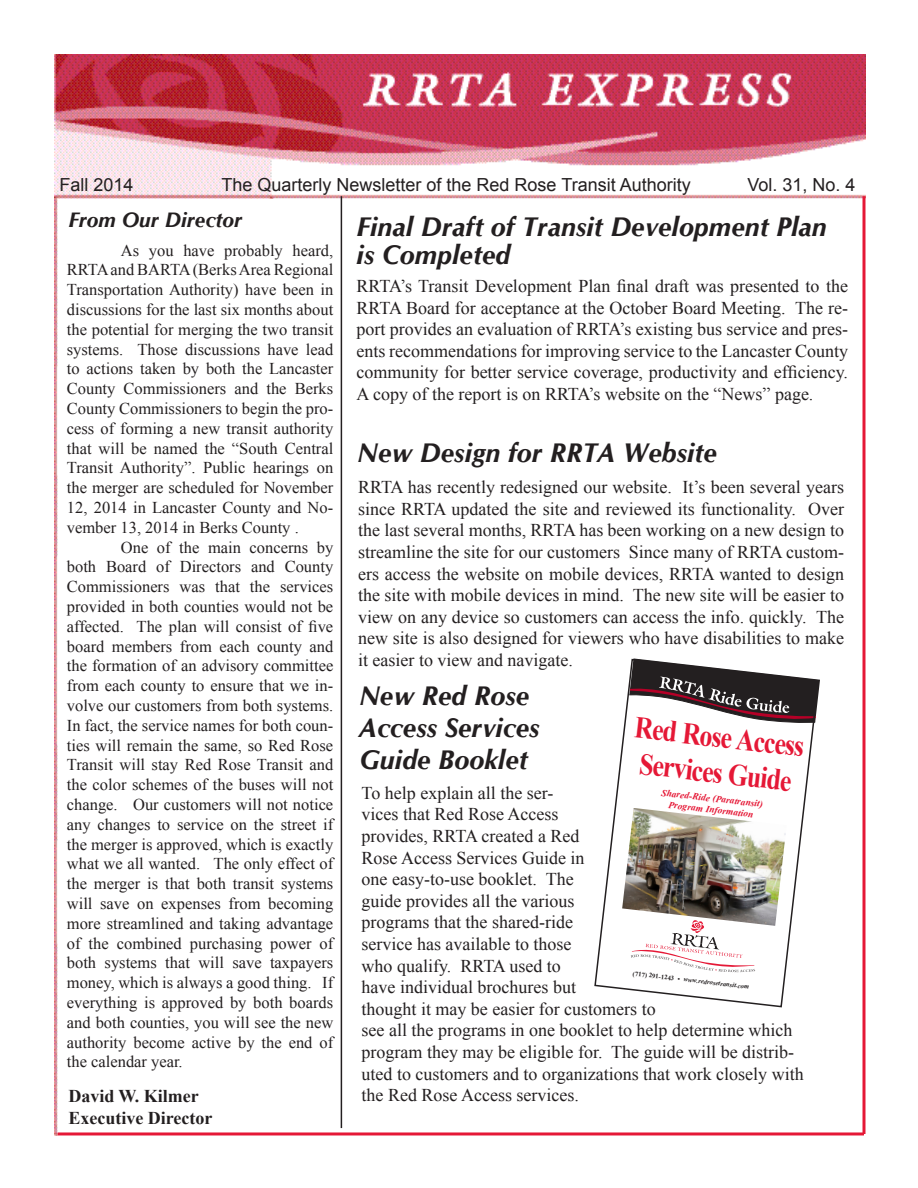
<style>
.page{position:relative;width:918px;height:1188px;background:#fff}
.page>*{position:absolute;margin:0;border:0;box-sizing:border-box;transform-origin:0 0}
.t1{font:700 30.3px/35.7px "Times New Roman";color:#e51836;text-align:center;scale:.85 1}
.t2{font:italic 700 27px/27.6px "CG Omega";color:#231f20}
.t3{font:italic 700 21px "CG Omega";color:#231f20}
.t4{font:18px/21.6px "Times New Roman";color:#231f20;text-align:justify}
.t5{font:18px "Arial";color:#231f20}
.t6{font:700 18px "Times New Roman";color:#231f20}
.t7{font:16.5px/19.8px "Times New Roman";color:#231f20;text-align:justify}
.t8{font:italic 700 9.45px/11.4px "Times New Roman";color:#e51836;text-align:center}
.t9{font:italic 700 6.6px "Times New Roman";color:#231f20}
.s1{font-style:normal}
</style>
<div class="page">
<img style="left:54px;top:54px;width:811px;height:1082px">
<div style="left:58px;top:199px;width:798px;height:942px;background:#fff"></div>
<hr style="left:341px;top:196px;width:1px;height:932px;background:#231f20">
<hr style="left:58px;top:1132px;width:806px;height:3px;background:#e51836">
<svg style="left:862px;top:196px;width:4px;height:938px;background:#ea5167"></svg>
<svg style="left:594px;top:658px;width:226px;height:350px"></svg>
<p class="t5" style="left:60px;top:173px;width:76px">Fall 2014</p>
<p class="t5" style="left:222px;top:173px;width:471px">The Quarterly Newsletter of the Red Rose Transit Authority</p>
<p class="t5" style="left:748px;top:173px;width:110px">Vol. 31, No. 4</p>
<p class="t3" style="left:68px;top:207px;width:175px">From Our Director</p>
<p class="t7" style="left:67px;top:240px;width:268px;text-indent:54px">As you have probably heard, RRTA and BARTA (Berks Area Regional Transportation Authority) have been in discussions for the last six months about the potential for merging the two transit systems. Those discussions have lead to actions taken by both the Lancaster County Commissioners and the Berks County Commissioners to begin the pro&shy;cess of forming a new transit authority that will be named the “South Central Transit Authority”. Public hearings on the merger are scheduled for November 12, 2014 in Lancaster County and No&shy;vember 13, 2014 in Berks County .</p>
<p class="t7" style="left:67px;top:537px;width:268px;text-indent:54px">One of the main concerns by both Board of Directors and County Commissioners was that the services provided in both counties would not be affected. The plan will consist of five board members from each county and the formation of an advisory committee from each county to ensure that we in&shy;volve our customers from both systems.<br>In fact, the service names for both coun&shy;ties will remain the same, so Red Rose Transit will stay Red Rose Transit and the color schemes of the buses will not change. Our customers will not notice any changes to service on the street if the merger is approved, which is exactly what we all wanted. The only effect of the merger is that both transit systems will save on expenses from becoming more streamlined and taking advantage of the combined purchasing power of both systems that will save taxpayers money, which is always a good thing. If everything is approved by both boards and both counties, you will see the new authority become active by the end of the calendar year.</p>
<p class="t6" style="left:68px;top:1084px;width:132px">David W. Kilmer</p>
<p class="t6" style="left:68px;top:1105px;width:146px">Executive Director</p>
<p class="t2" style="left:357px;top:213px;width:472px">Final Draft of Transit Development Plan is Completed</p>
<p class="t4" style="left:357px;top:275px;width:493px">RRTA’s Transit Development Plan final draft was presented to the RRTA Board for acceptance at the October Board Meeting. The re&shy;port provides an evaluation of RRTA’s existing bus service and pres&shy;ents recommendations for improving service to the Lancaster County community for better service coverage, productivity and efficiency.<br>A copy of the report is on RRTA’s website on the “News” page.</p>
<p class="t2" style="left:357px;top:440px;width:361px">New Design for RRTA Website</p>
<p class="t4" style="left:358px;top:476px;width:488px">RRTA has recently redesigned our website. It’s been several years since RRTA updated the site and reviewed its functionality. Over the last several months, RRTA has been working on a new design to streamline the site for our customers Since many of RRTA custom&shy;ers access the website on mobile devices, RRTA wanted to design the site with mobile devices in mind. The new site will be easier to view on any device so customers can access the info. quickly. The new site is also designed for viewers who have disabilities to make it easier to view and navigate.</p>
<p class="t2" style="left:359px;top:682px;width:172px">New Red Rose</p>
<p class="t2" style="left:359px;top:714px;width:182px">Access Services</p>
<p class="t2" style="left:359px;top:747px;width:170px">Guide Booklet</p>
<p class="t1" style="left:637px;top:708px;width:202px;rotate:7deg">Red Rose Access<br>Services Guide</p>
<p class="t8" style="left:662px;top:787px;width:104px;rotate:6deg">Shared-Ride (Paratransit)<br>Program Information</p>
<p class="t4" style="left:362px;top:782px;width:444px;text-align:left">To help explain all the ser-<br>vices that Red Rose Access<br>provides, RRTA created a Red<br>Rose Access Services Guide in<br>one easy-to-use booklet. The<br>guide provides all the various<br>programs that the shared-ride<br>service has available to those<br>who qualify. RRTA used to<br>have individual brochures but<br>thought it may be easier for customers to<br>see all the programs in one booklet to help determine which program they may be eligible for. The guide will be distrib&shy;uted to customers and to organizations that work closely with the Red Rose Access services.</p>
<p class="t9" style="left:633px;top:968px;width:119px;rotate:7deg"><span class="s1">(717) 291-1243 •</span> www.redrosetransit.com</p>
</div>
